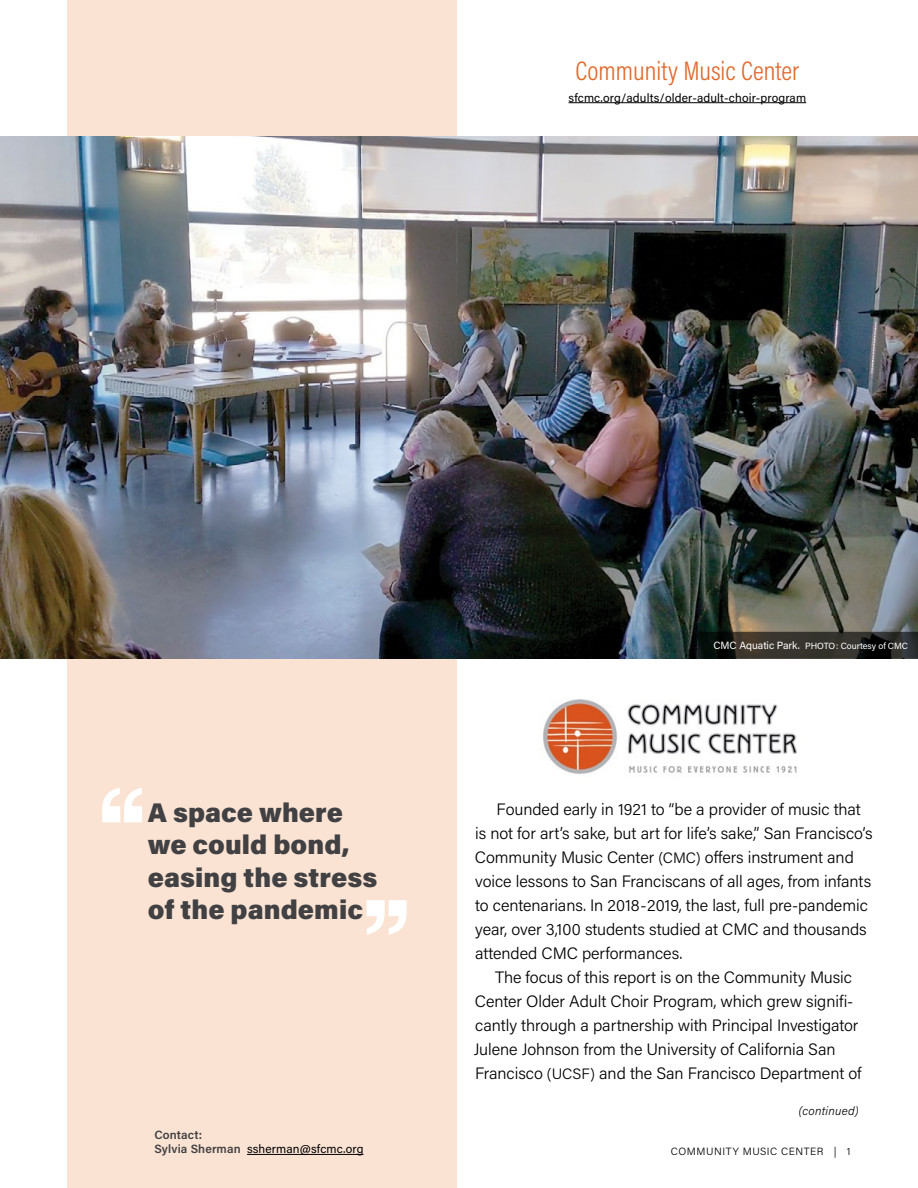
<style>
.page{position:relative;width:918px;height:1188px;background:#fff}
.page>*{position:absolute;margin:0;border:0;box-sizing:border-box;transform-origin:0 0}
.t1{font:27px/32.4px "Acumin Variable Concept";letter-spacing:.095em;color:#414042}
.t2{font:27px "Acumin Variable Concept";letter-spacing:-.11em;color:#e2682a}
.t3{font:16.5px/24px "Acumin Variable Concept";letter-spacing:.005em;color:#000}
.t4{font:12px "Acumin Variable Concept";letter-spacing:.03em;color:#000}
.t5{font:12px/14.4px "Acumin Variable Concept";letter-spacing:.04em;color:#414042}
.t6{font:10.5px "Acumin Variable Concept";letter-spacing:.06em;color:#000}
.t7{font:9px "Acumin Variable Concept";letter-spacing:.015em;color:#fff}
.s1{color:#000}
.s2{font-size:10.5px}
.s3{font-size:15px}
</style>
<div class="page">
<div style="left:68px;top:0;width:389px;height:1188px;background:#fae3d3"></div>
<img style="left:0;top:136px;width:918px;height:523px">
<svg style="left:102px;top:788px;width:40px;height:34px"></svg>
<svg style="left:367px;top:900px;width:40px;height:35px"></svg>
<hr style="left:569px;top:102px;width:237px;height:1px;background:#000">
<hr style="left:247px;top:1154px;width:116px;height:1px;background:#000">
<img style="left:543px;top:699px;width:254px;height:75px">
<svg style="left:701px;top:635px;width:214px;height:21px;background:#282722"></svg>
<div style="left:698px;top:632px;width:220px;height:27px;border:2px solid #000"></div>
<h1 class="t2" style="left:576px;top:52px;width:227px">Community Music Center</h1>
<p class="t4" style="left:569px;top:89px;width:239px">sfcmc.org/adults/older-adult-choir-program</p>
<h1 class="t1" style="left:148px;top:795px;width:228px">A space where we could bond, easing the stress of the pandemic</h1>
<p class="t5" style="left:154px;top:1127px;width:210px">Contact:<br>Sylvia Sherman <span class="s1">ssherman@sfcmc.org</span></p>
<p class="t7" style="left:713px;top:640px;width:196px"><span class="s2">CMC Aquatic Park.</span> PHOTO: Courtesy of CMC</p>
<p class="t3" style="left:475px;top:796px;width:399px;text-indent:22px">Founded early in 1921 to “be a provider of music that is not for art’s sake, but art for life’s sake,” San Francisco’s Community Music Center <span class="s3">(CMC)</span> offers instrument and voice lessons to San Franciscans of all ages, from infants to centenarians. In 2018-2019, the last, full pre-pandemic year, over 3,100 students studied at CMC and thousands attended CMC performances.</p>
<p class="t3" style="left:474px;top:964px;width:389px;text-indent:21px">The focus of this report is on the Community Music Center Older Adult Choir Program, which grew signifi&shy;cantly through a partnership with Principal Investigator Julene Johnson from the University of California San Francisco <span class="s3">(UCSF)</span> and the San Francisco Department of</p>
<p class="t4" style="left:799px;top:1102px;width:61px">(continued)</p>
<p class="t6" style="left:671px;top:1144px;width:181px">COMMUNITY MUSIC CENTER | 1</p>
</div>
